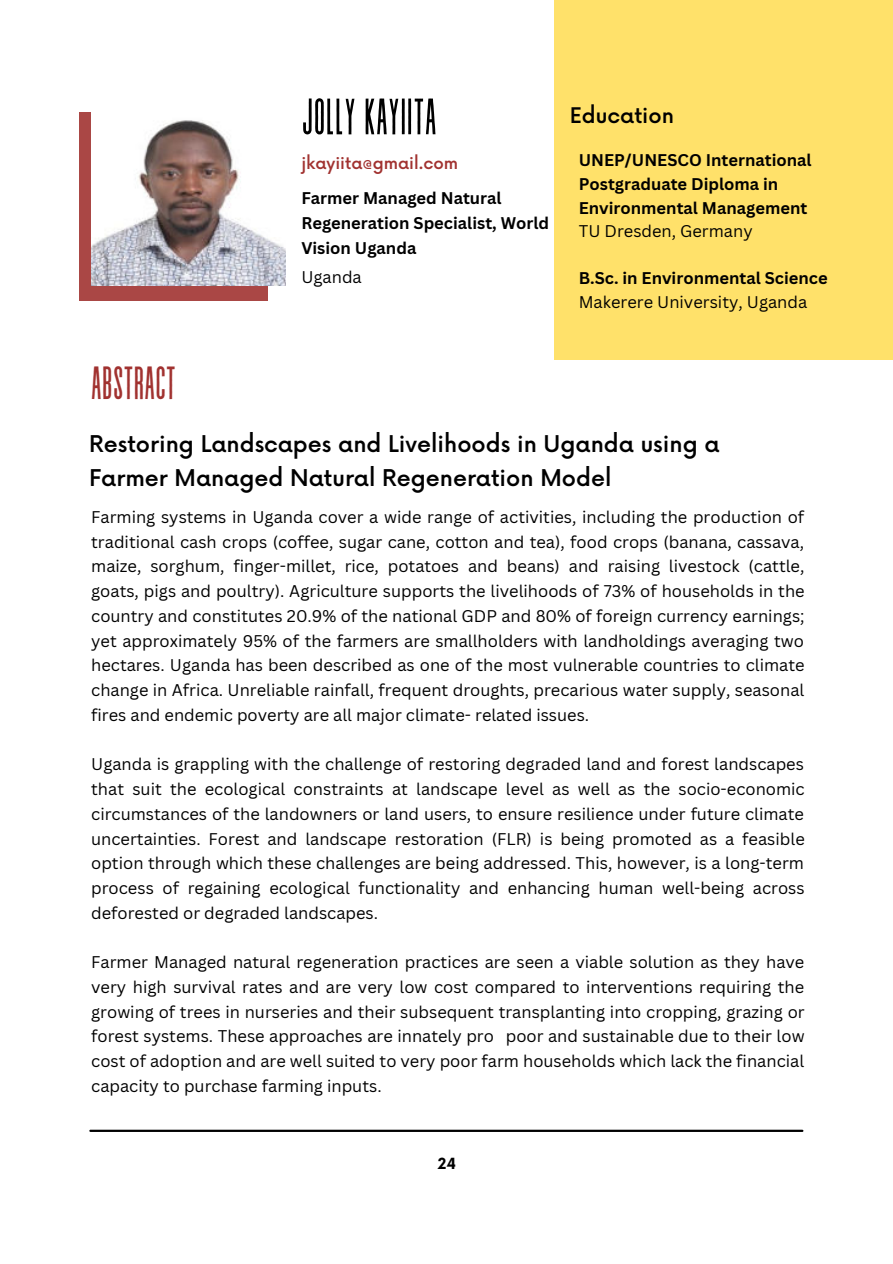
<style>
.page{position:relative;width:893px;height:1264px;background:#fff}
.page>*{position:absolute;margin:0;border:0;box-sizing:border-box;transform-origin:0 0}
.t1{font:51px "Revive 80 Tall";color:#000}
.t2{font:46.5px "Revive 80 Tall";color:#a13230}
.t3{font:500 22.5px/33.8px "Now";color:#000}
.t4{font:500 21px "Now";color:#000}
.t5{font:16.5px/24.8px "Canva Sans";color:#000;text-align:justify}
.t6{font:700 16.5px/24.8px "Canva Sans";color:#000}
.t7{font:500 16.5px "Now";color:#a13230}
.t8{font:700 15px "Now";color:#000}
</style>
<div class="page">
<hr style="left:90px;top:1129px;width:712px;height:2px;background:#000">
<div style="left:79px;top:112px;width:189px;height:188px;background:#aa4745"></div>
<img style="left:91px;top:112px;width:195px;height:174px">
<div style="left:554px;top:0;width:338px;height:360px;background:#ffe16a"></div>
<h2 class="t2" style="left:91px;top:359px;width:86px">ABSTRACT</h2>
<h1 class="t1" style="left:301px;top:91px;width:137px">JOLLY KAYIITA</h1>
<p class="t7" style="left:301px;top:150px;width:158px">jkayiita@gmail.com</p>
<p class="t6" style="left:301px;top:186px;width:249px">Farmer Managed Natural<br>Regeneration Specialist, World<br>Vision Uganda</p>
<p class="t5" style="left:301px;top:265px;width:62px">Uganda</p>
<p class="t4" style="left:569px;top:99px;width:106px">Education</p>
<p class="t6" style="left:578px;top:149px;width:234px;line-height:23.5px">UNEP/UNESCO International<br>Postgraduate Diploma in<br>Environmental Management</p>
<p class="t5" style="left:578px;top:219px;width:175px">TU Dresden, Germany</p>
<p class="t6" style="left:578px;top:266px;width:250px">B.Sc. in Environmental Science</p>
<p class="t5" style="left:578px;top:290px;width:230px">Makerere University, Uganda</p>
<h3 class="t3" style="left:89px;top:426px;width:632px">Restoring Landscapes and Livelihoods in Uganda using a<br>Farmer Managed Natural Regeneration Model</h3>
<p class="t5" style="left:91px;top:504px;width:715px">Farming systems in Uganda cover a wide range of activities, including the production of traditional cash crops (coffee, sugar cane, cotton and tea), food crops (banana, cassava, maize, sorghum, finger-millet, rice, potatoes and beans) and raising livestock (cattle, goats, pigs and poultry). Agriculture supports the livelihoods of 73% of households in the country and constitutes 20.9% of the national GDP and 80% of foreign currency earnings; yet approximately 95% of the farmers are smallholders with landholdings averaging two hectares. Uganda has been described as one of the most vulnerable countries to climate change in Africa. Unreliable rainfall, frequent droughts, precarious water supply, seasonal fires and endemic poverty are all major climate- related issues.</p>
<p class="t5" style="left:91px;top:752px;width:715px">Uganda is grappling with the challenge of restoring degraded land and forest landscapes that suit the ecological constraints at landscape level as well as the socio-economic circumstances of the landowners or land users, to ensure resilience under future climate uncertainties. Forest and landscape restoration (FLR) is being promoted as a feasible option through which these challenges are being addressed. This, however, is a long-term process of regaining ecological functionality and enhancing human well-being across deforested or degraded landscapes.</p>
<p class="t5" style="left:91px;top:949px;width:715px">Farmer Managed natural regeneration practices are seen a viable solution as they have very high survival rates and are very low cost compared to interventions requiring the growing of trees in nurseries and their subsequent transplanting into cropping, grazing or forest systems. These approaches are innately pro฀poor and sustainable due to their low cost of adoption and are well suited to very poor farm households which lack the financial capacity to purchase farming inputs.</p>
<p class="t8" style="left:438px;top:1152px;width:20px">24</p>
</div>
